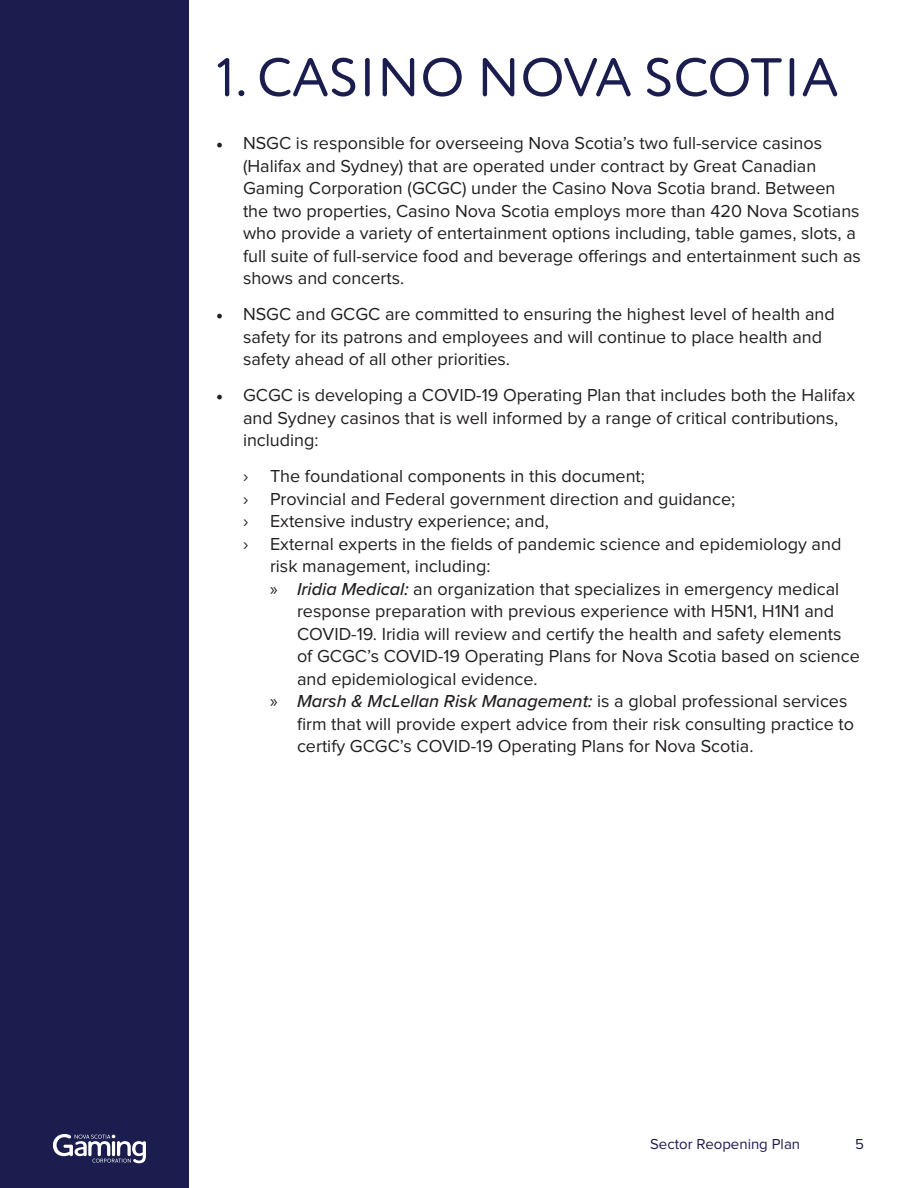
<style>
.page{position:relative;width:918px;height:1188px;background:#fff}
.page>*{position:absolute;margin:0;border:0;box-sizing:border-box;transform-origin:0 0}
.t1{font:54px "Circe Rounded";letter-spacing:.01em;color:#1a1d4d}
.t2{font:18px/22.5px "Proxima Nova";color:#231f20}
.t3{font:15px "Proxima Nova";color:#201b4f}
.t4{font:15px "Proxima Nova";color:#1a1d4d}
.s1{font-family:"Minion Pro"}
.s2{font-family:"Myriad Pro"}
.s3{font-weight:500;font-style:italic}
</style>
<div class="page">
<div style="left:0;top:0;width:189px;height:1188px;background:#1a1d4d"></div>
<svg style="left:53px;top:1134px;width:93px;height:29px"></svg>
<p class="t1" style="left:216px;top:46px;width:624px">1. CASINO NOVA SCOTIA</p>
<p class="t2" style="left:243px;top:132px;width:619px;text-indent:-27px"><span class="s1">•</span> NSGC is responsible for overseeing Nova Scotia’s two full-service casinos (Halifax and Sydney) that are operated under contract by Great Canadian Gaming Corporation (GCGC) under the Casino Nova Scotia brand. Between the two properties, Casino Nova Scotia employs more than 420 Nova Scotians who provide a variety of entertainment options including, table games, slots, a full suite of full-service food and beverage offerings and entertainment such as shows and concerts.</p>
<p class="t2" style="left:243px;top:303px;width:593px;text-indent:-27px"><span class="s1">•</span> NSGC and GCGC are committed to ensuring the highest level of health and safety for its patrons and employees and will continue to place health and safety ahead of all other priorities.</p>
<p class="t2" style="left:243px;top:384px;width:614px;text-indent:-27px"><span class="s1">•</span> GCGC is developing a COVID-19 Operating Plan that includes both the Halifax and Sydney casinos that is well informed by a range of critical contributions, including:</p>
<p class="t2" style="left:243px;top:465px;width:404px">› The foundational components in this document;</p>
<p class="t2" style="left:243px;top:488px;width:494px">› Provincial and Federal government direction and guidance;</p>
<p class="t2" style="left:243px;top:510px;width:307px">› Extensive industry experience; and,</p>
<p class="t2" style="left:270px;top:533px;width:573px;text-indent:-27px">› External experts in the fields of pandemic science and epidemiology and risk management, including:</p>
<p class="t2" style="left:297px;top:578px;width:564px;text-indent:-27px"><span class="s2">»</span> <span class="s3">Iridia Medical:</span> an organization that specializes in emergency medical response preparation with previous experience with H5N1, H1N1 and COVID-19. Iridia will review and certify the health and safety elements of GCGC’s COVID-19 Operating Plans for Nova Scotia based on science and epidemiological evidence.</p>
<p class="t2" style="left:297px;top:690px;width:559px;text-indent:-27px"><span class="s2">»</span> <span class="s3">Marsh &amp; McLellan Risk Management:</span> is a global professional services firm that will provide expert advice from their risk consulting practice to certify GCGC’s COVID-19 Operating Plans for Nova Scotia.</p>
<p class="t3" style="left:650px;top:1135px;width:152px">Sector Reopening Plan</p>
<p class="t4" style="left:855px;top:1135px;width:10px">5</p>
</div>
